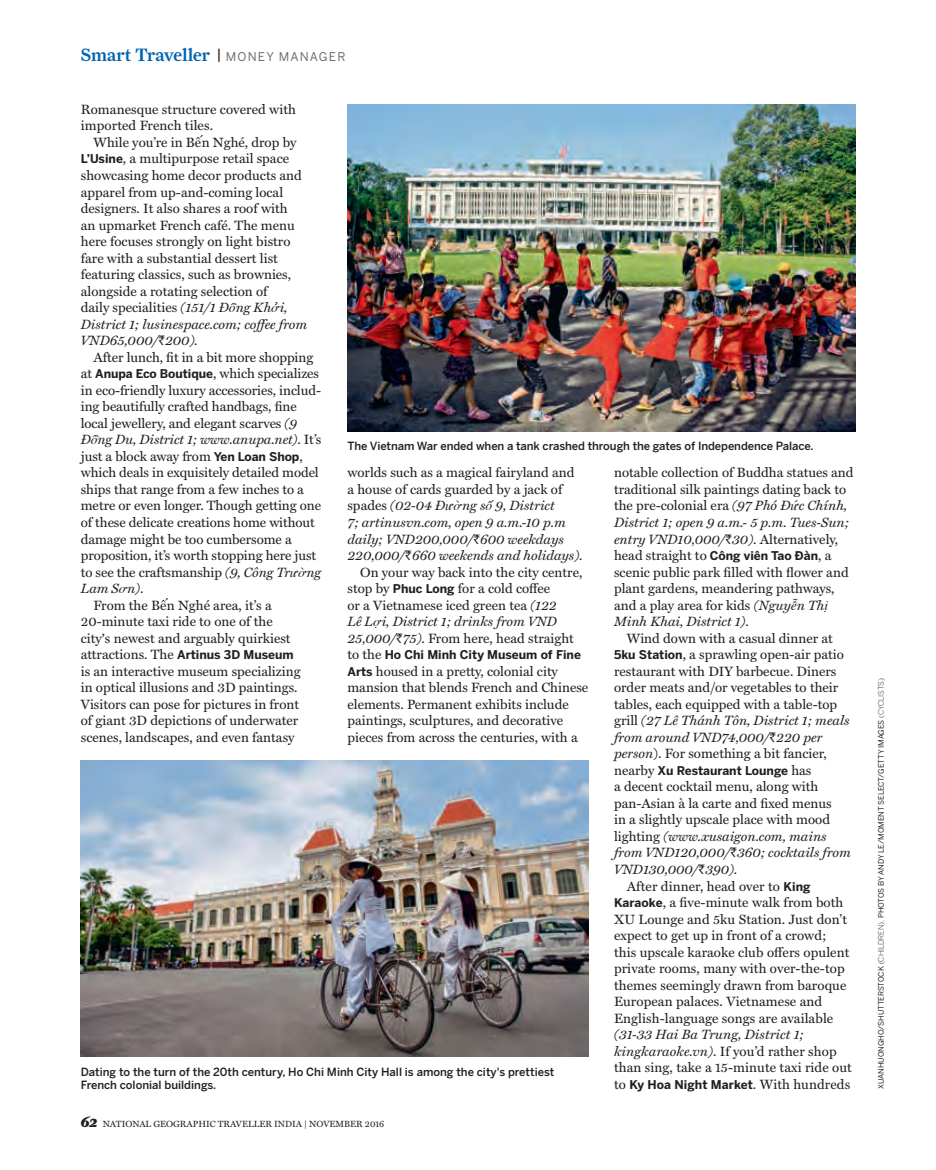
<style>
.page{position:relative;width:936px;height:1170px;background:#fff}
.page>*{position:absolute;margin:0;border:0;box-sizing:border-box;transform-origin:0 0}
.t1{font:500 18px "Farnham Display";color:#0164b0}
.t2{font:13.5px/16.5px "Miller Text";color:#231f20}
.t3{font:italic 13.5px "Miller Text";color:#231f20}
.t4{font:700 12px "Benton Sans";color:#231f20}
.t5{font:500 11.25px/13.5px "Benton Sans";letter-spacing:-.005em;color:#231f20}
.t6{font:9px "Miller Text";color:#231f20}
.t7{font:7.5px "Benton Sans";color:#231f20}
.s1{font-family:"Stag";font-weight:400;font-size:16.5px;color:#231f20}
.s2{font-family:"Benton Sans";font-weight:400;font-size:12px;color:#6c6d70}
.s3{font-family:"Benton Sans";font-weight:700;font-size:12px}
.s4{font-style:italic}
.s5{font-family:"Times";font-style:italic}
.s6{font-family:"Rupee"}
.s7{font-family:"Times"}
.s8{font-style:normal}
.s9{font-family:"Farnham Text Regular LF"}
.s10{font-family:"Rupee";font-style:normal}
.s11{font-family:"Miller Text";font-weight:400;font-size:13.5px}
.s12{font-family:"Farnham Display Black Ital OSF";font-size:15px}
.s13{font-weight:300}
</style>
<div class="page">
<img style="left:81px;top:760px;width:507px;height:296px">
<img style="left:347px;top:104px;width:508px;height:327px">
<h1 class="t1" style="left:81px;top:44px;width:266px">Smart Traveller <span class="s1">|</span> <span class="s2">MONEY MANAGER</span></h1>
<p class="t2" style="left:81px;top:101px;width:217px">Romanesque structure covered with imported French tiles.</p>
<p class="t2" style="left:81px;top:134px;width:228px;text-indent:13px">While you’re in Bê´n Nghé, drop by <span class="s3">L’Usine</span>, a multipurpose retail space showcasing home decor products and apparel from up-and-coming local designers. It also shares a roof with<br>an upmarket French café. The menu here focuses strongly on light bistro fare with a substantial dessert list featuring classics, such as brownies, alongside a rotating selection of<br>daily specialities <span class="s4">(151/1 Đ</span><span class="s5">ồ</span><span class="s4">ng Kh</span><span class="s5">ở</span><span class="s4">i, District 1; lusinespace.com; coffee from VND65,000/</span><span class="s6">`</span><span class="s4">200).</span></p>
<p class="t2" style="left:94px;top:349px;width:221px">After lunch, fit in a bit more shopping</p>
<p class="t2" style="left:81px;top:366px;width:240px">at <span class="s3">Anupa Eco Boutique</span>, which specializes</p>
<p class="t2" style="left:81px;top:382px;width:242px">in eco-friendly luxury accessories, includ-</p>
<p class="t2" style="left:81px;top:399px;width:217px">ing beautifully crafted handbags, fine</p>
<p class="t2" style="left:81px;top:415px;width:218px">local jewellery, and elegant scarves <span class="s4">(9</span></p>
<p class="t3" style="left:81px;top:432px;width:242px">Đ<span class="s7">ồ</span>ng Du, District 1; www.anupa.net)<span class="s8">. It’s</span></p>
<p class="t2" style="left:81px;top:448px;width:223px">just a block away from <span class="s3">Yen Loan Shop</span>,</p>
<p class="t2" style="left:81px;top:465px;width:239px">which deals in exquisitely detailed model</p>
<p class="t2" style="left:81px;top:481px;width:225px">ships that range from a few inches to a</p>
<p class="t2" style="left:81px;top:498px;width:242px">metre or even longer. Though getting one</p>
<p class="t2" style="left:81px;top:514px;width:235px">of these delicate creations home without</p>
<p class="t2" style="left:81px;top:531px;width:212px">damage might be too cumbersome a</p>
<p class="t2" style="left:81px;top:547px;width:237px">proposition, it’s worth stopping here just</p>
<p class="t2" style="left:81px;top:564px;width:242px">to see the craftsmanship <span class="s4">(9, Công Tr</span><span class="s5">ườ</span><span class="s4">ng</span></p>
<p class="t3" style="left:81px;top:580px;width:64px">Lam S<span class="s7">ơ</span>n)<span class="s8">.</span></p>
<p class="t2" style="left:94px;top:597px;width:180px">From the Bê´n Nghé area, it’s a</p>
<p class="t2" style="left:81px;top:613px;width:193px">20-minute taxi ride to one of the</p>
<p class="t2" style="left:81px;top:630px;width:211px">city<span class="s9">’</span>s newest and arguably quirkiest</p>
<p class="t2" style="left:81px;top:646px;width:214px">attractions. The <span class="s3">Artinus 3D Museum</span></p>
<p class="t2" style="left:81px;top:663px;width:221px">is an interactive museum specializing</p>
<p class="t2" style="left:81px;top:679px;width:218px">in optical illusions and 3D paintings.</p>
<p class="t2" style="left:81px;top:696px;width:220px">Visitors can pose for pictures in front</p>
<p class="t2" style="left:81px;top:712px;width:219px">of giant 3D depictions of underwater</p>
<p class="t2" style="left:81px;top:729px;width:215px">scenes, landscapes, and even fantasy</p>
<p class="t5" style="left:347px;top:439px;width:467px">The Vietnam War ended when a tank crashed through the gates of Independence Palace.</p>
<p class="t2" style="left:347px;top:465px;width:228px">worlds such as a magical fairyland and</p>
<p class="t2" style="left:347px;top:481px;width:216px">a house of cards guarded by a jack of</p>
<p class="t3" style="left:347px;top:498px;width:209px"><span class="s8">spades</span> (02-04 Đ<span class="s7">ườ</span>ng s<span class="s7">ố</span> 9, District</p>
<p class="t3" style="left:347px;top:514px;width:220px">7; artinusvn.com, open 9 a.m.-10 p.m</p>
<p class="t3" style="left:347px;top:531px;width:218px">daily; VND200,000/<span class="s10">`</span>600 weekdays</p>
<p class="t3" style="left:347px;top:547px;width:237px">220,000/<span class="s10">`</span>660 weekends and holidays).</p>
<p class="t2" style="left:360px;top:564px;width:224px">On your way back into the city centre,</p>
<p class="t2" style="left:347px;top:580px;width:204px">stop by <span class="s3">Phuc Long</span> for a cold coffee</p>
<p class="t2" style="left:347px;top:597px;width:211px">or a Vietnamese iced green tea <span class="s4">(122</span></p>
<p class="t3" style="left:347px;top:613px;width:211px">Lê L<span class="s7">ợ</span>i, District 1; drinks from VND</p>
<p class="t2" style="left:347px;top:630px;width:228px"><span class="s4">25,000/</span><span class="s6">`</span><span class="s4">75)</span>. From here, head straight</p>
<p class="t4" style="left:347px;top:647px;width:235px"><span class="s11">to the</span> Ho Chi Minh City Museum of Fine</p>
<p class="t2" style="left:347px;top:663px;width:242px"><span class="s3">Arts</span> housed in a pretty, colonial city mansion that blends French and Chinese elements. Permanent exhibits include paintings, sculptures, and decorative pieces from across the centuries, with a</p>
<p class="t2" style="left:614px;top:465px;width:241px">notable collection of Buddha statues and</p>
<p class="t2" style="left:614px;top:481px;width:234px">traditional silk paintings dating back to</p>
<p class="t2" style="left:614px;top:498px;width:235px">the pre-colonial era <span class="s4">(97 Phó Đ</span><span class="s5">ứ</span><span class="s4">c Chính,</span></p>
<p class="t3" style="left:614px;top:514px;width:236px">District 1; open 9 a.m.- 5 p.m. Tues-Sun;</p>
<p class="t3" style="left:614px;top:531px;width:226px">entry VND10,000/<span class="s10">`</span>30)<span class="s8">. Alternatively,</span></p>
<p class="t2" style="left:614px;top:547px;width:219px">head straight to <span class="s3">Công viên Tao Đàn</span>, a</p>
<p class="t2" style="left:614px;top:564px;width:236px">scenic public park filled with flower and</p>
<p class="t2" style="left:614px;top:580px;width:222px">plant gardens, meandering pathways,</p>
<p class="t2" style="left:614px;top:597px;width:216px">and a play area for kids <span class="s4">(Nguy</span><span class="s5">ễ</span><span class="s4">n Th</span><span class="s5">ị</span></p>
<p class="t3" style="left:614px;top:613px;width:136px">Minh Khai, District 1)<span class="s8">.</span></p>
<p class="t2" style="left:626px;top:630px;width:207px">Wind down with a casual dinner at</p>
<p class="t2" style="left:614px;top:646px;width:231px"><span class="s3">5ku Station</span>, a sprawling open-air patio</p>
<p class="t2" style="left:614px;top:663px;width:224px">restaurant with DIY barbecue. Diners</p>
<p class="t2" style="left:614px;top:679px;width:226px">order meats and/or vegetables to their</p>
<p class="t2" style="left:614px;top:696px;width:225px">tables, each equipped with a table-top</p>
<p class="t3" style="left:614px;top:712px;width:237px"><span class="s8">grill</span> (27 Lê Thánh Tôn, District 1; meals</p>
<p class="t3" style="left:614px;top:729px;width:210px">from around VND74,000/<span class="s10">`</span>220 per</p>
<p class="t2" style="left:614px;top:745px;width:214px"><span class="s4">person</span>). For something a bit fancier,</p>
<p class="t4" style="left:614px;top:763px;width:199px"><span class="s11">nearby</span> Xu Restaurant Lounge <span class="s11">has</span></p>
<p class="t2" style="left:614px;top:778px;width:206px">a decent cocktail menu, along with</p>
<p class="t2" style="left:614px;top:795px;width:219px">pan-Asian à la carte and fixed menus</p>
<p class="t2" style="left:614px;top:811px;width:217px">in a slightly upscale place with mood</p>
<p class="t3" style="left:614px;top:828px;width:214px"><span class="s8">lighting</span> (www.xusaigon.com, mains</p>
<p class="t3" style="left:614px;top:845px;width:238px">from VND120,000/<span class="s10">`</span>360; cocktails from</p>
<p class="t3" style="left:614px;top:861px;width:125px">VND130,000/<span class="s10">`</span>390).</p>
<p class="t2" style="left:626px;top:877px;width:185px">After dinner, head over to <span class="s3">King</span></p>
<p class="t2" style="left:614px;top:894px;width:231px"><span class="s3">Karaoke</span>, a five-minute walk from both</p>
<p class="t2" style="left:614px;top:911px;width:234px">XU Lounge and 5ku Station. Just don’t</p>
<p class="t2" style="left:614px;top:927px;width:214px">expect to get up in front of a crowd;</p>
<p class="t2" style="left:614px;top:944px;width:237px">this upscale karaoke club offers opulent</p>
<p class="t2" style="left:614px;top:960px;width:232px">private rooms, many with over-the-top</p>
<p class="t2" style="left:614px;top:977px;width:234px">themes seemingly drawn from baroque</p>
<p class="t2" style="left:614px;top:993px;width:210px">European palaces. Vietnamese and</p>
<p class="t2" style="left:614px;top:1010px;width:221px">English-language songs are available</p>
<p class="t2" style="left:614px;top:1026px;width:239px"><span class="s4">(31-33 Hai Ba Trung, District 1; kingkaraoke.vn)</span>. If you’d rather shop than sing, take a 15-minute taxi ride out</p>
<p class="t4" style="left:614px;top:1077px;width:238px"><span class="s11">to</span> Ky Hoa Night Market<span class="s11">. With hundreds</span></p>
<p class="t5" style="left:81px;top:1064px;width:475px">Dating to the turn of the 20th century, Ho Chi Minh City Hall is among the city's prettiest<br>French colonial buildings.</p>
<p class="t6" style="left:81px;top:1119px;width:305px"><span class="s12">62</span> NATIONAL GEOGRAPHIC TRAVELLER INDIA | NOVEMBER 2016</p>
<p class="t7" style="left:876px;top:1089px;width:412px;rotate:-90deg">XUANHUONGHO/SHUTTERSTOCK <span class="s13">(CHILDREN),</span> PHOTOS BY ANDY LE/MOMENT SELECT/GETTY IMAGES <span class="s13">(CYCLISTS)</span></p>
</div>
